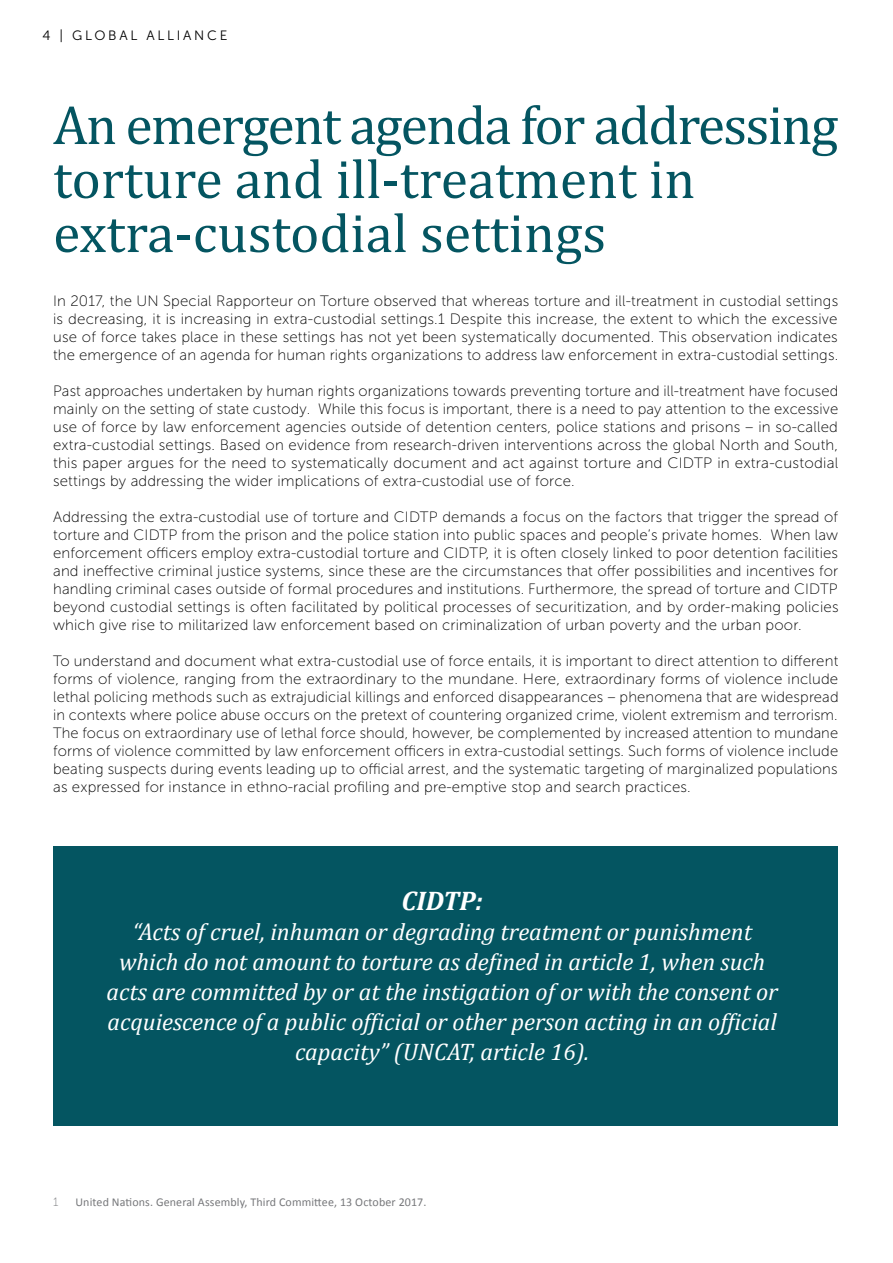
<style>
.page{position:relative;width:893px;height:1263px;background:#fff}
.page>*{position:absolute;margin:0;border:0;box-sizing:border-box;transform-origin:0 0}
.t1{font:55.5px/54px "Cambria";color:#045561}
.t2{font:italic 700 27px "Cambria";color:#fff}
.t3{font:italic 24px/30px "Cambria";color:#fff;text-align:center}
.t4{font:15px/18px "Museo Sans 100";letter-spacing:.01em;color:#000;text-align:justify}
.t5{font:13.5px "Museo Sans 300";letter-spacing:.2em;color:#000}
.t6{font:12px "Calibri";letter-spacing:.01em;color:#77787b}
.t7{font:12px "Museo Sans 100";color:#77787b}
</style>
<div class="page">
<div style="left:53px;top:846px;width:785px;height:279px;background:#045561"></div>
<p class="t5" style="left:42px;top:28px;width:186px">4 | GLOBAL ALLIANCE</p>
<h1 class="t1" style="left:53px;top:98px;width:786px">An emergent agenda for addressing torture and ill-treatment in extra-custodial settings</h1>
<p class="t4" style="left:53px;top:292px;width:787px">In 2017, the UN Special Rapporteur on Torture observed that whereas torture and ill-treatment in custodial settings is decreasing, it is increasing in extra-custodial settings.1 Despite this increase, the extent to which the excessive use of force takes place in these settings has not yet been systematically documented. This observation indicates the emergence of an agenda for human rights organizations to address law enforcement in extra-custodial settings.</p>
<p class="t4" style="left:53px;top:382px;width:787px">Past approaches undertaken by human rights organizations towards preventing torture and ill-treatment have focused mainly on the setting of state custody. While this focus is important, there is a need to pay attention to the excessive use of force by law enforcement agencies outside of detention centers, police stations and prisons – in so-called extra-custodial settings. Based on evidence from research-driven interventions across the global North and South, this paper argues for the need to systematically document and act against torture and CIDTP in extra-custodial settings by addressing the wider implications of extra-custodial use of force.</p>
<p class="t4" style="left:53px;top:508px;width:787px">Addressing the extra-custodial use of torture and CIDTP demands a focus on the factors that trigger the spread of torture and CIDTP from the prison and the police station into public spaces and people’s private homes. When law enforcement officers employ extra-custodial torture and CIDTP, it is often closely linked to poor detention facilities and ineffective criminal justice systems, since these are the circumstances that offer possibilities and incentives for handling criminal cases outside of formal procedures and institutions. Furthermore, the spread of torture and CIDTP beyond custodial settings is often facilitated by political processes of securitization, and by order-making policies which give rise to militarized law enforcement based on criminalization of urban poverty and the urban poor.</p>
<p class="t4" style="left:53px;top:652px;width:787px">To understand and document what extra-custodial use of force entails, it is important to direct attention to different forms of violence, ranging from the extraordinary to the mundane. Here, extraordinary forms of violence include lethal policing methods such as extrajudicial killings and enforced disappearances – phenomena that are widespread in contexts where police abuse occurs on the pretext of countering organized crime, violent extremism and terrorism.<br>The focus on extraordinary use of lethal force should, however, be complemented by increased attention to mundane forms of violence committed by law enforcement officers in extra-custodial settings. Such forms of violence include beating suspects during events leading up to official arrest, and the systematic targeting of marginalized populations as expressed for instance in ethno-racial profiling and pre-emptive stop and search practices.</p>
<h2 class="t2" style="left:402px;top:884px;width:83px">CIDTP:</h2>
<p class="t3" style="left:107px;top:916px;width:673px">“Acts of cruel, inhuman or degrading treatment or punishment which do not amount to torture as defined in article 1, when such acts are committed by or at the instigation of or with the consent or acquiescence of a public official or other person acting in an official capacity” (UNCAT, article 16).</p>
<p class="t7" style="left:53px;top:1196px;width:7px">1</p>
<p class="t6" style="left:75px;top:1195px;width:353px">United Nations. General Assembly, Third Committee, 13 October 2017.</p>
</div>
